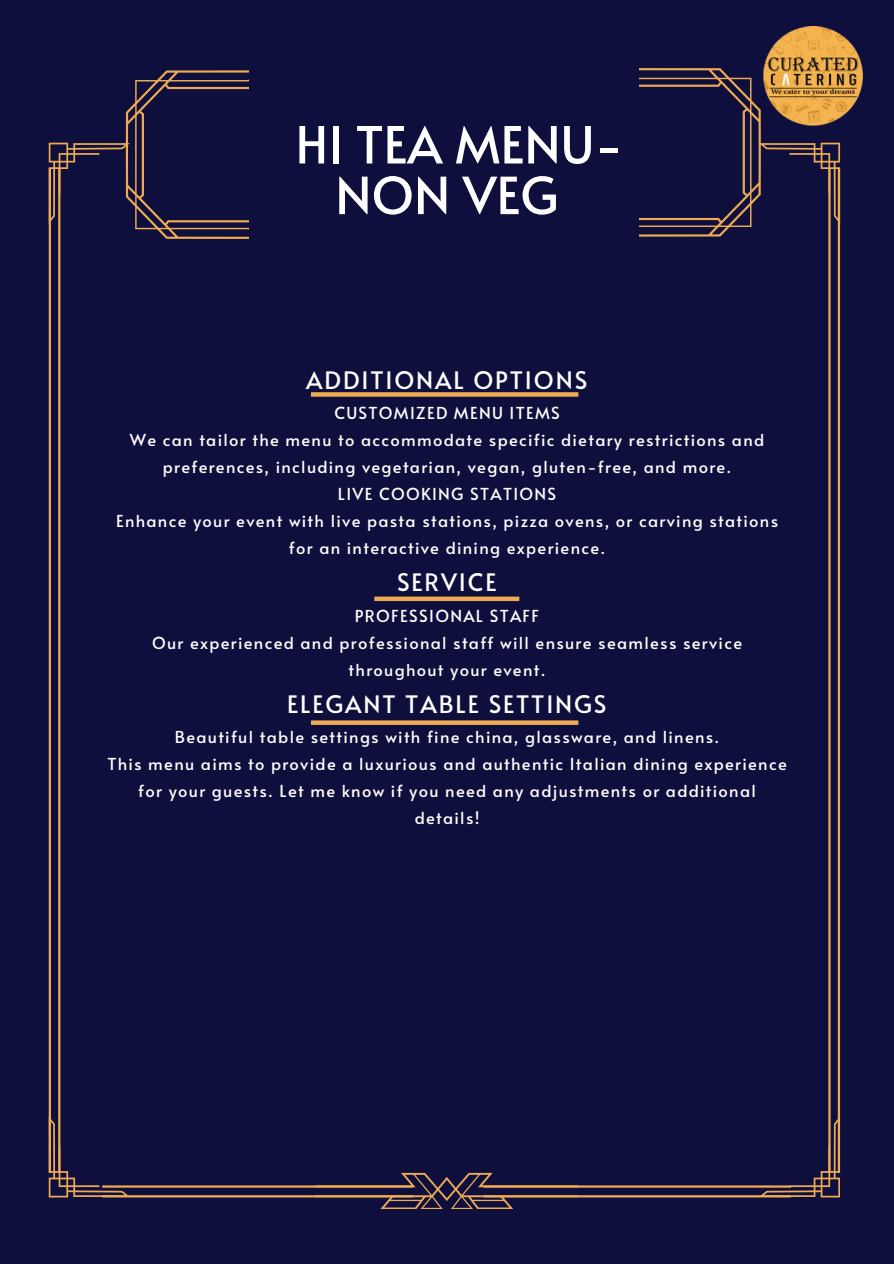
<style>
.page{position:relative;width:894px;height:1264px;background:#fff}
.page>*{position:absolute;margin:0;border:0;box-sizing:border-box;transform-origin:0 0}
.t1{font:51px/50.7px "Alata";color:#fff;text-align:center}
.t2{font:24px "Alata";letter-spacing:.08em;color:#fff}
.t3{font:16.5px/27px "Alata";letter-spacing:.08em;color:#fff;text-align:center}
</style>
<div class="page">
<div style="left:0;top:0;width:893px;height:1263px;background:#0f0f3d"></div>
<hr style="left:828px;top:168px;width:2px;height:1004px;background:#eeab54">
<hr style="left:102px;top:1185px;width:311px;height:2px;background:#eeab54">
<hr style="left:483px;top:1185px;width:307px;height:2px;background:#eeab54">
<hr style="left:102px;top:1195px;width:311px;height:2px;background:#eeab54">
<hr style="left:483px;top:1195px;width:307px;height:2px;background:#eeab54">
<hr style="left:837px;top:168px;width:2px;height:1004px;background:#eeab54">
<svg style="left:315px;top:1172px;width:263px;height:36px"></svg>
<svg style="left:639px;top:68px;width:200px;height:175px"></svg>
<svg style="left:758px;top:1116px;width:81px;height:81px"></svg>
<hr style="left:49px;top:168px;width:2px;height:1004px;background:#eeab54">
<hr style="left:58px;top:168px;width:2px;height:1004px;background:#eeab54">
<svg style="left:49px;top:1116px;width:81px;height:81px"></svg>
<svg style="left:49px;top:70px;width:199px;height:175px"></svg>
<img style="left:763px;top:26px;width:99px;height:99px">
<div style="left:311px;top:392px;width:267px;height:5px;background:#eeab54"></div>
<div style="left:374px;top:596px;width:145px;height:5px;background:#eeab54"></div>
<div style="left:311px;top:720px;width:267px;height:5px;background:#eeab54"></div>
<p class="t1" style="left:295px;top:117px;width:329px">HI TEA MENU-<br>NON VEG</p>
<h2 class="t2" style="left:306px;top:362px;width:282px">ADDITIONAL OPTIONS</h2>
<p class="t3" style="left:116px;top:398px;width:663px">CUSTOMIZED MENU ITEMS<br>We can tailor the menu to accommodate specific dietary restrictions and preferences, including vegetarian, vegan, gluten-free, and more.<br>LIVE COOKING STATIONS<br>Enhance your event with live pasta stations, pizza ovens, or carving stations for an interactive dining experience.</p>
<h2 class="t2" style="left:397px;top:564px;width:101px">SERVICE</h2>
<p class="t3" style="left:152px;top:601px;width:591px">PROFESSIONAL STAFF<br>Our experienced and professional staff will ensure seamless service throughout your event.</p>
<h2 class="t2" style="left:287px;top:686px;width:321px">ELEGANT TABLE SETTINGS</h2>
<p class="t3" style="left:107px;top:722px;width:680px">Beautiful table settings with fine china, glassware, and linens.<br>This menu aims to provide a luxurious and authentic Italian dining experience for your guests. Let me know if you need any adjustments or additional details!</p>
</div>
